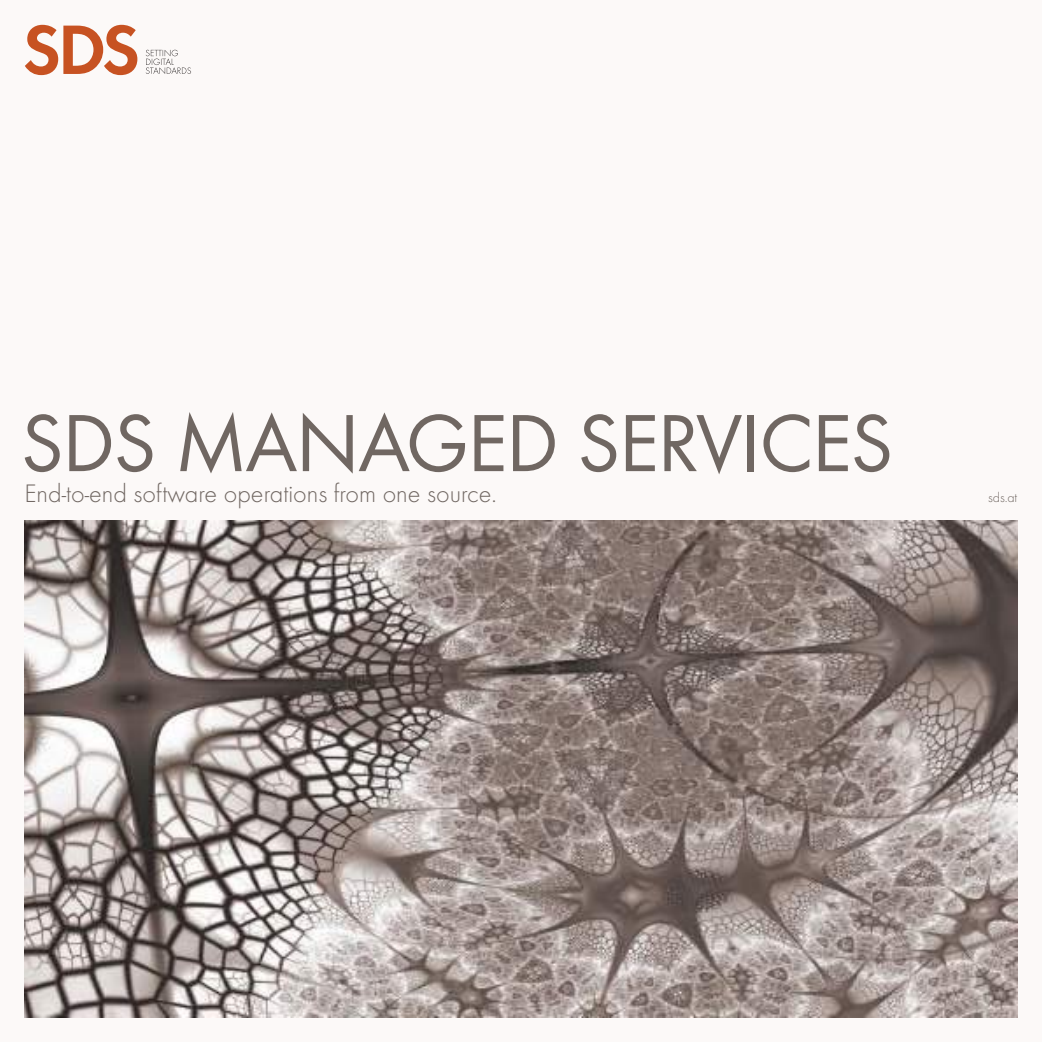
<style>
.page{position:relative;width:1042px;height:1042px;background:#fcf9f8}
.page>*{position:absolute;margin:0;border:0;box-sizing:border-box;transform-origin:0 0}
.t1{font:84px "Futura Boo";letter-spacing:-.01em;color:#706762}
.t2{font:300 26.25px "Futura";color:#716863}
.t3{font:300 14px "Futura";color:#706762}
</style>
<div class="page">
<img style="left:25px;top:521px;width:992px;height:496px">
<svg style="left:25px;top:25px;width:112px;height:50px"></svg>
<svg style="left:146px;top:50px;width:45px;height:24px"></svg>
<h1 class="t1" style="left:21px;top:393px;width:873px">SDS MANAGED SERVICES</h1>
<p class="t2" style="left:24px;top:478px;width:474px">End-to-end software operations from one source.</p>
<p class="t3" style="left:988px;top:489px;width:30px">sds.at</p>
</div>
